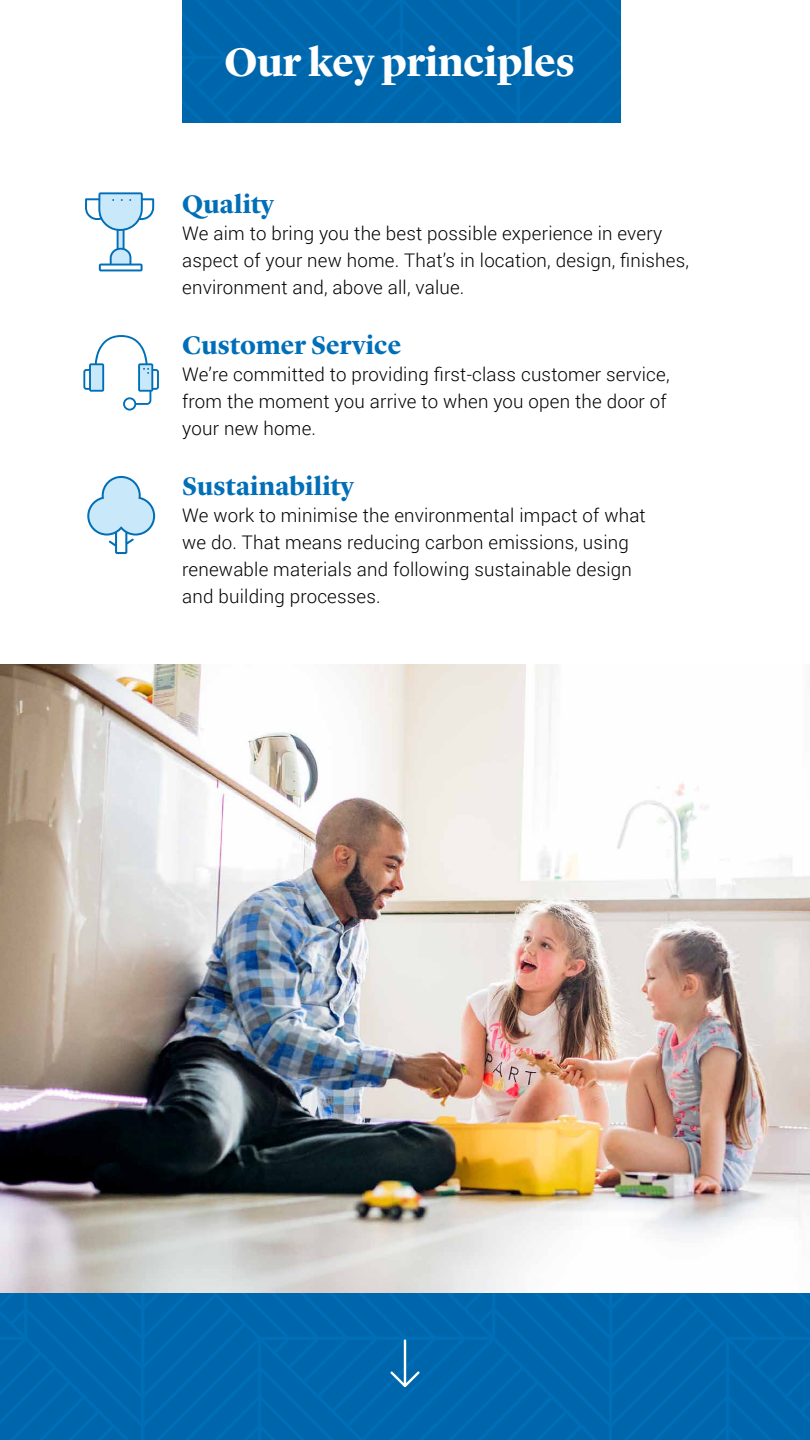
<style>
.page{position:relative;width:810px;height:1440px;background:#fff}
.page>*{position:absolute;margin:0;border:0;box-sizing:border-box;transform-origin:0 0}
.t1{font:700 41.17px "Lyon Display";letter-spacing:-.005em;color:#fff}
.t2{font:700 26.25px "Lyon Display";letter-spacing:.01em;color:#006fb8}
.t3{font:300 18.75px/27px "Roboto";letter-spacing:.01em;color:#000}
</style>
<div class="page">
<img style="left:0;top:664px;width:810px;height:629px">
<svg style="left:85px;top:192px;width:69px;height:79px"></svg>
<svg style="left:83px;top:335px;width:76px;height:76px"></svg>
<svg style="left:87px;top:476px;width:68px;height:78px"></svg>
<svg style="left:182px;top:0;width:439px;height:123px;background:#0067ad"></svg>
<svg style="left:0;top:1293px;width:810px;height:147px;background:#0067ad"></svg>
<h1 class="t1" style="left:224px;top:32px;width:352px">Our key principles</h1>
<h2 class="t2" style="left:182px;top:184px;width:93px">Quality</h2>
<p class="t3" style="left:182px;top:219px;width:508px">We aim to bring you the best possible experience in every aspect of your new home. That’s in location, design, finishes, environment and, above all, value.</p>
<h2 class="t2" style="left:182px;top:325px;width:221px">Customer Service</h2>
<p class="t3" style="left:182px;top:360px;width:489px">We’re committed to providing first-class customer service, from the moment you arrive to when you open the door of your new home.</p>
<h2 class="t2" style="left:182px;top:466px;width:173px">Sustainability</h2>
<p class="t3" style="left:182px;top:501px;width:465px">We work to minimise the environmental impact of what we do. That means reducing carbon emissions, using renewable materials and following sustainable design and building processes.</p>
</div>
